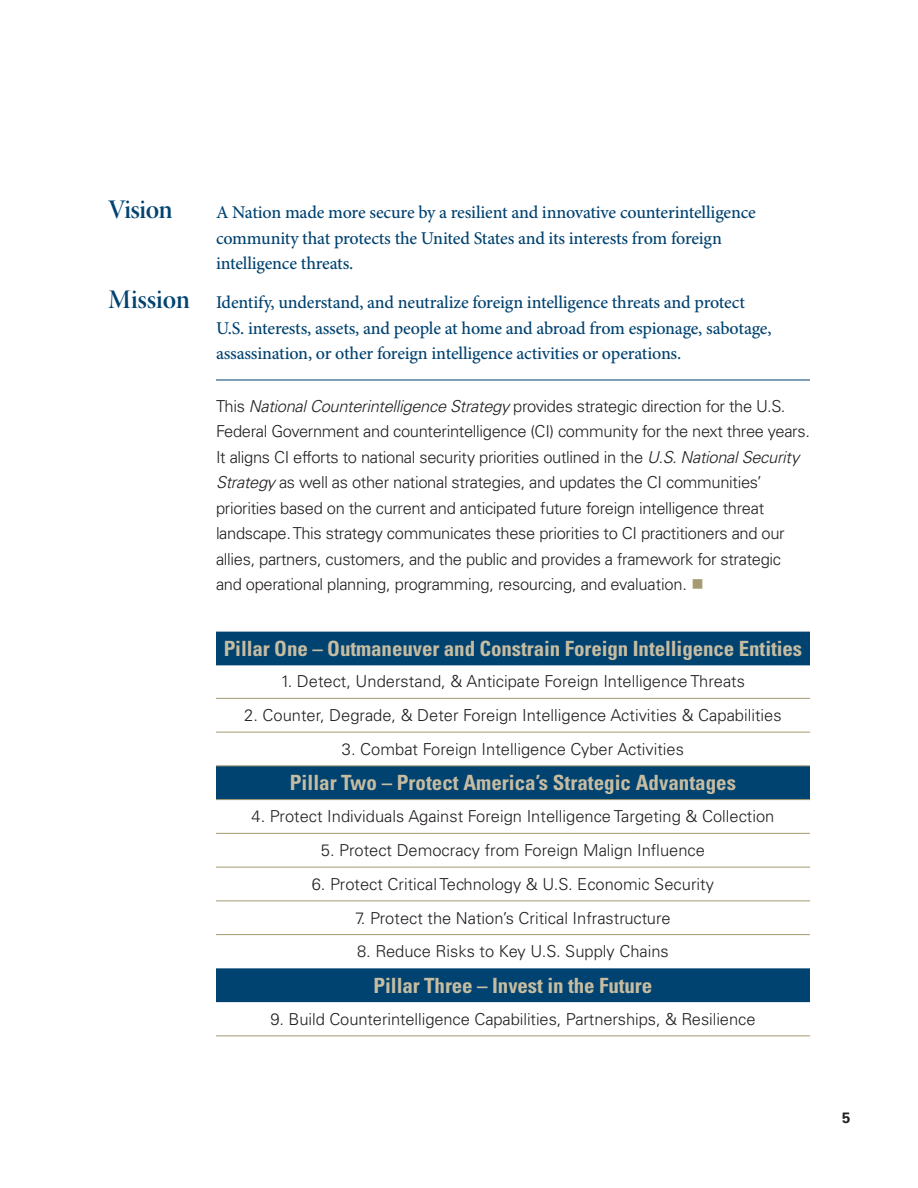
<style>
.page{position:relative;width:918px;height:1188px;background:#fff}
.page>*{position:absolute;margin:0;border:0;box-sizing:border-box;transform-origin:0 0}
.t1{font:27px "Minion Pro Semibold Disp";letter-spacing:-.025em;color:#004270}
.t2{font:700 condensed 21px "Univers LT Std";letter-spacing:-.005em;color:#c6bca1}
.t3{font:500 18px/25.5px "Minion Pro";letter-spacing:-.01em;color:#004270}
.t4{font:300 16.5px/25.5px "Univers LT Std";letter-spacing:-.02em;color:#231f20}
.t5{font:300 16.5px "Univers LT Std";color:#231f20}
.t6{font:700 15px "Univers LT Std";color:#231f20}
.s1{font-family:"Minion Pro Semibold Disp";font-weight:400;font-size:27px}
.s2{font-style:italic}
.s3{color:#a59a70}
</style>
<div class="page">
<svg style="left:216px;top:632px;width:594px;height:370px"></svg>
<hr style="left:216px;top:698px;width:594px;height:1px;background:#a59a70">
<hr style="left:216px;top:732px;width:594px;height:1px;background:#a59a70">
<hr style="left:216px;top:765px;width:594px;height:1px;background:#a59a70">
<hr style="left:216px;top:799px;width:594px;height:1px;background:#a59a70">
<hr style="left:216px;top:833px;width:594px;height:1px;background:#a59a70">
<hr style="left:216px;top:934px;width:594px;height:1px;background:#a59a70">
<hr style="left:216px;top:867px;width:594px;height:1px;background:#a59a70">
<hr style="left:216px;top:900px;width:594px;height:1px;background:#a59a70">
<hr style="left:216px;top:1035px;width:594px;height:1px;background:#a59a70">
<hr style="left:216px;top:380px;width:594px;height:1px;background:#004270">
<p class="t1" style="left:108px;top:194px;width:66px">Vision</p>
<p class="t3" style="left:216px;top:201px;width:541px">A Nation made more secure by a resilient and innovative counterintelligence community that protects the United States and its interests from foreign intelligence threats.</p>
<p class="t3" style="left:216px;top:291px;width:557px;text-indent:-108px"><span class="s1">Mission</span> Identify, understand, and neutralize foreign intelligence threats and protect<br>U.S. interests, assets, and people at home and abroad from espionage, sabotage, assassination, or other foreign intelligence activities or operations.</p>
<p class="t4" style="left:216px;top:393px;width:596px">This <span class="s2">National Counterintelligence Strategy</span> provides strategic direction for the U.S.<br>Federal Government and counterintelligence (CI) community for the next three years.<br>It aligns CI efforts to national security priorities outlined in the <span class="s2">U.S. National Security Strategy</span> as well as other national strategies, and updates the CI communities’ priorities based on the current and anticipated future foreign intelligence threat landscape. This strategy communicates these priorities to CI practitioners and our allies, partners, customers, and the public and provides a framework for strategic and operational planning, programming, resourcing, and evaluation. <span class="s3">■</span></p>
<p class="t2" style="left:224px;top:636px;width:580px">Pillar One – Outmaneuver and Constrain Foreign Intelligence Entities</p>
<p class="t5" style="left:281px;top:672px;width:466px">1. Detect, Understand, &amp; Anticipate Foreign Intelligence Threats</p>
<p class="t5" style="left:244px;top:705px;width:539px">2. Counter, Degrade, &amp; Deter Foreign Intelligence Activities &amp; Capabilities</p>
<p class="t5" style="left:342px;top:739px;width:344px">3. Combat Foreign Intelligence Cyber Activities</p>
<p class="t2" style="left:290px;top:770px;width:448px">Pillar Two – Protect America’s Strategic Advantages</p>
<p class="t5" style="left:252px;top:807px;width:524px">4. Protect Individuals Against Foreign Intelligence Targeting &amp; Collection</p>
<p class="t5" style="left:321px;top:840px;width:386px">5. Protect Democracy from Foreign Malign Influence</p>
<p class="t5" style="left:312px;top:874px;width:404px">6. Protect Critical Technology &amp; U.S. Economic Security</p>
<p class="t5" style="left:355px;top:908px;width:317px">7. Protect the Nation’s Critical Infrastructure</p>
<p class="t5" style="left:357px;top:942px;width:313px">8. Reduce Risks to Key U.S. Supply Chains</p>
<p class="t2" style="left:374px;top:972px;width:280px">Pillar Three – Invest in the Future</p>
<p class="t4" style="left:270px;top:1006px;width:487px">9. Build Counterintelligence Capabilities, Partnerships, &amp; Resilience</p>
<p class="t6" style="left:842px;top:1108px;width:10px">5</p>
</div>
